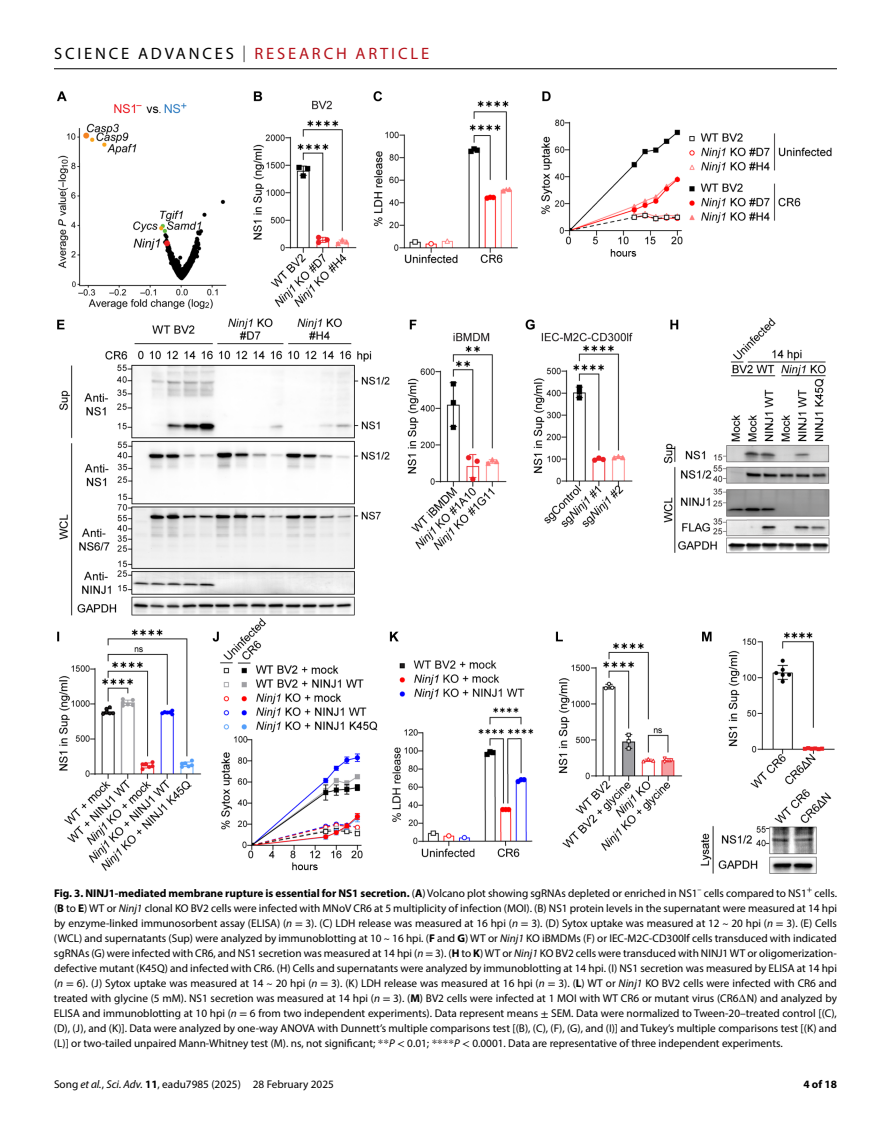
<style>
.page{position:relative;width:891px;height:1134px;background:#fff}
.page>*{position:absolute;margin:0;border:0;box-sizing:border-box;transform-origin:0 0}
.t1{font:16.5px "Myriad Pro";letter-spacing:.17em;color:#000}
.t2{font:11.25px/15px "Myriad Pro";color:#000;text-align:justify}
.t3{font:700 11.25px "Myriad Pro";color:#000}
.s1{font-weight:300}
.s2{color:#b5121b}
.s3{font-weight:700}
.s4{font-style:italic}
.s5{font-family:"STIX"}
</style>
<div class="page">
<hr style="left:54px;top:68px;width:783px;height:1px;background:#000">
<img style="left:57px;top:91px;width:778px;height:783px">
<h1 class="t1" style="left:54px;top:44px;width:376px">Science Adva nces <span class="s1">|</span> <span class="s2">Resear ch Ar ticle</span></h1>
<p class="t2" style="left:54px;top:886px;width:785px"><span class="s3">Fig. 3. NINJ1-mediated membrane rupture is essential for NS1 secretion.</span> (<span class="s3">A</span>) Volcano plot showing sgRNAs depleted or enriched in NS1<sup>–</sup> cells compared to NS1<sup>+</sup> cells. (<span class="s3">B</span> to <span class="s3">E</span>) WT or <span class="s4">Ninj1</span> clonal KO BV2 cells were infected with MNoV CR6 at 5 multiplicity of infection (MOI). (B) NS1 protein levels in the supernatant were measured at 14 hpi by enzyme-linked immunosorbent assay (ELISA) (<span class="s4">n</span> <span class="s5">=</span> 3). (C) LDH</p>
<p class="t2" style="left:54px;top:916px;width:785px;text-indent:304px">release was measured at 16 hpi (<span class="s4">n</span> <span class="s5">=</span> 3). (D) Sytox uptake was measured at 12 <span class="s5">~</span> 20 hpi (<span class="s4">n</span> <span class="s5">=</span> 3). (E) Cells (WCL) and supernatants (Sup) were analyzed by immunoblotting at 10 <span class="s5">~</span> 16 hpi. (<span class="s3">F</span> and <span class="s3">G</span>) WT or <span class="s4">Ninj1</span> KO iBMDMs (F) or IEC-M2C--CD300lf cells transduced with indicated sgRNAs (G) were infected with CR6, and NS1 secretion was measured at 14 hpi (<span class="s4">n</span> <span class="s5">=</span> 3). (<span class="s3">H</span> to <span class="s3">K</span>) WT or <span class="s4">Ninj1</span> KO BV2 cells were transduced with NINJ1 WT or oligomerization&shy;defective mutant (K45Q) and infected with CR6. (H) Cells and supernatants were analyzed by immunoblotting at 14 hpi. (I) NS1 secretion was measured by ELISA at 14 hpi (<span class="s4">n</span> <span class="s5">=</span> 6). (J) Sytox uptake was measured at 14 <span class="s5">~</span> 20 hpi (<span class="s4">n</span> <span class="s5">=</span> 3). (K) LDH</p>
<p class="t2" style="left:54px;top:976px;width:785px;text-indent:330px">release was measured at 16 hpi (<span class="s4">n</span> <span class="s5">=</span> 3). (<span class="s3">L</span>) WT or <span class="s4">Ninj1</span> KO BV2 cells were infected with CR6 and treated with glycine (5 mM). NS1 secretion was measured at 14 hpi (<span class="s4">n</span> <span class="s5">=</span> 3). (<span class="s3">M</span>) BV2 cells were infected at 1 MOI with WT CR6 or mutant virus (CR6<span class="s5">∆</span>N) and analyzed by ELI SA and immunoblotting at 10 hpi (<span class="s4">n</span> <span class="s5">=</span> 6 from two independent experiments). Data represent means <span class="s5">±</span> SEM. Data were normalized to Tween-20–treated control [(C), (D), (J), and (K)]. Data were analyzed by one-way ANOVA with Dunnett’s multiple comparisons test [(B), (C), (F), (G), and (I)] and Tukey’s multiple comparisons test [(K) and (L)] or two-tailed unpaired Mann-Whitney test (M). ns, not significant; <span class="s5">**</span><span class="s4">P</span> <span class="s5">&lt;</span> 0.01; <span class="s5">****</span><span class="s4">P</span> <span class="s5">&lt;</span> 0.0001. Data are representative of three independent experiments.</p>
<p class="t2" style="left:54px;top:1076px;width:281px">Song <span class="s4">et al.</span>, <span class="s4">Sci. Adv.</span> <span class="s3">11</span>, eadu7985 (2025) 28 February 2025</p>
<p class="t3" style="left:803px;top:1076px;width:35px">4 of 18</p>
</div>
